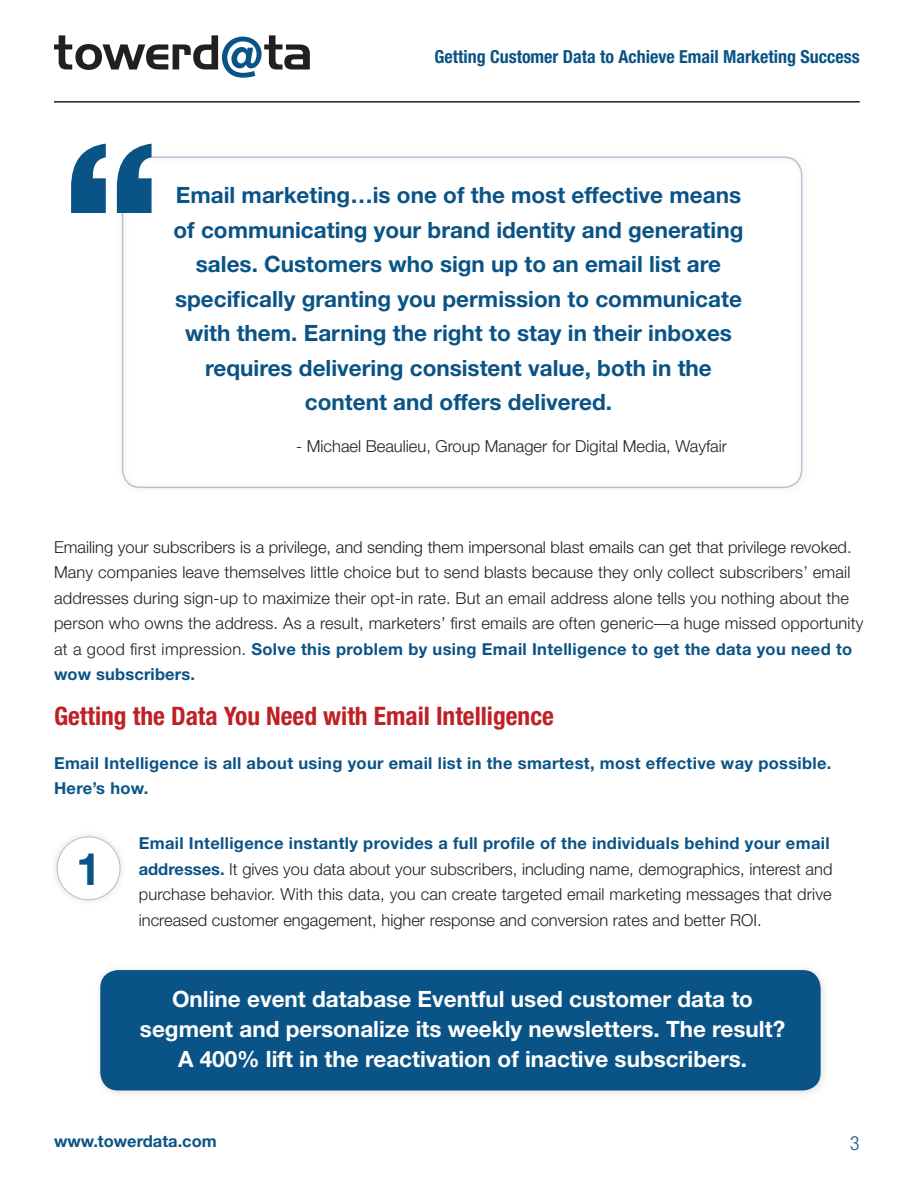
<style>
.page{position:relative;width:918px;height:1188px;background:#fff}
.page>*{position:absolute;margin:0;border:0;box-sizing:border-box;transform-origin:0 0}
.t1{font:700 45px "Helvetica Neue";color:#0a5386}
.t2{font:700 condensed 25.5px "Helvetica Neue";color:#bf2025}
.t3{font:700 22.5px/34.5px "Helvetica Neue";color:#0a5386;text-align:center}
.t4{font:700 22.5px/30px "Helvetica Neue";color:#fff;text-align:center}
.t5{font:300 condensed 19.5px "Helvetica Neue";color:#0a5386}
.t6{font:700 condensed 18px "Helvetica Neue";color:#0a5386}
.t7{font:300 16.5px/25.5px "Helvetica Neue";letter-spacing:.01em;color:#231f20}
.t8{font:700 16.5px/25.5px "Helvetica Neue";letter-spacing:.02em;color:#0a5386}
.t9{font:700 16.5px "Helvetica Neue";color:#0a5386}
.s1{font-weight:700;color:#0a5386}
</style>
<div class="page">
<div style="left:122px;top:156px;width:680px;height:332px;border:2px solid #bac0d5;border-radius:18px"></div>
<svg style="left:71px;top:144px;width:81px;height:69px"></svg>
<svg style="left:54px;top:35px;width:256px;height:43px"></svg>
<hr style="left:54px;top:101px;width:806px;height:2px;background:#231f20">
<div style="left:93px;top:963px;width:737px;height:137px;background:#231f20;opacity:.15"></div>
<div style="left:100px;top:970px;width:721px;height:121px;background:#0a5386;border-radius:18px"></div>
<div style="left:49px;top:829px;width:79px;height:79px;background:#231f20;opacity:.15"></div>
<div style="left:57px;top:837px;width:63px;height:63px;background:#fff;border-radius:50%"></div>
<div style="left:57px;top:836px;width:63px;height:64px;border:1px solid #bcbdc0;border-radius:50%"></div>
<p class="t6" style="left:434px;top:46px;width:427px">Getting Customer Data to Achieve Email Marketing Success</p>
<p class="t3" style="left:174px;top:178px;width:571px">Email marketing…is one of the most effective means of communicating your brand identity and generating sales. Customers who sign up to an email list are specifically granting you permission to communicate with them. Earning the right to stay in their inboxes requires delivering consistent value, both in the content and offers delivered.</p>
<p class="t7" style="left:296px;top:433px;width:432px">- Michael Beaulieu, Group Manager for Digital Media, Wayfair</p>
<p class="t7" style="left:54px;top:534px;width:811px">Emailing your subscribers is a privilege, and sending them impersonal blast emails can get that privilege revoked.<br>Many companies leave themselves little choice but to send blasts because they only collect subscribers’ email addresses during sign-up to maximize their opt-in rate. But an email address alone tells you nothing about the person who owns the address. As a result, marketers’ first emails are often generic—a huge missed opportunity at a good first impression. <span class="s1">Solve this problem by using Email Intelligence to get the data you need to wow subscribers.</span></p>
<h2 class="t2" style="left:54px;top:701px;width:502px">Getting the Data You Need with Email Intelligence</h2>
<p class="t8" style="left:54px;top:750px;width:779px">Email Intelligence is all about using your email list in the smartest, most effective way possible.<br>Here’s how.</p>
<h1 class="t1" style="left:76px;top:841px;width:26px">1</h1>
<p class="t7" style="left:139px;top:830px;width:695px"><span class="s1">Email Intelligence instantly provides a full profile of the individuals behind your email addresses.</span> It gives you data about your subscribers, including name, demographics, interest and purchase behavior. With this data, you can create targeted email marketing messages that drive increased customer engagement, higher response and conversion rates and better ROI.</p>
<h3 class="t4" style="left:140px;top:984px;width:647px">Online event database Eventful used customer data to segment and personalize its weekly newsletters. The result?<br>A 400% lift in the reactivation of inactive subscribers.</h3>
<p class="t9" style="left:54px;top:1131px;width:164px">www.towerdata.com</p>
<p class="t5" style="left:850px;top:1131px;width:11px">3</p>
</div>
